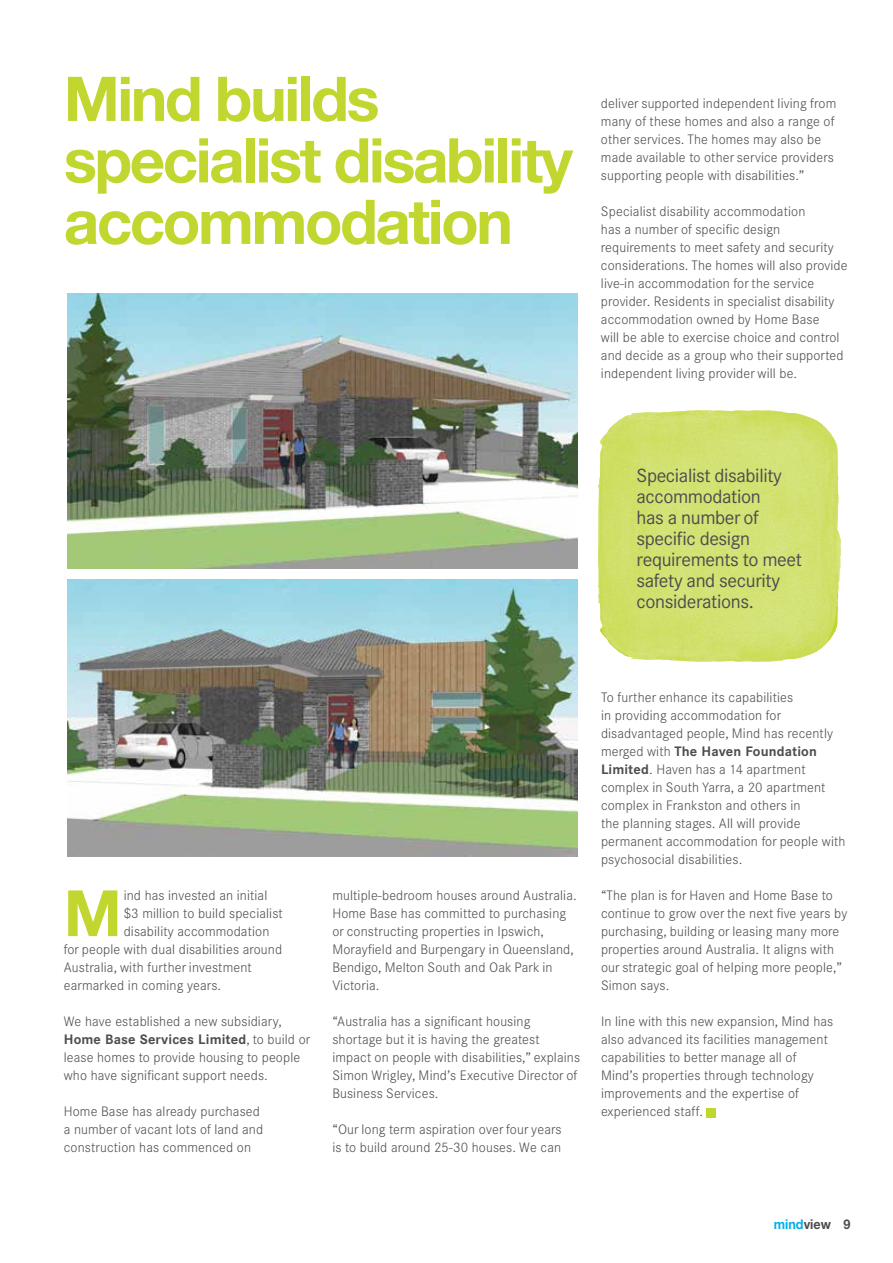
<style>
.page{position:relative;width:893px;height:1263px;background:#fff}
.page>*{position:absolute;margin:0;border:0;box-sizing:border-box;transform-origin:0 0}
.t1{font:700 63.9px "Helvetica Neue LT Std";color:#c1d72f}
.t2{font:700 61.8px/61.5px "Helvetica Neue LT Std";letter-spacing:-.04em;color:#c1d72f}
.t3{font:18.75px/21px "Corporate SBQ";letter-spacing:-.02em;color:#4d4d4f}
.t4{font:300 13.5px/18px "Corporate SBQ";letter-spacing:.01em;color:#4d4d4f}
.t5{font:700 13.5px "Helvetica Neue LT Std";color:#4d4d4f;scale:.93 1}
.s1{font-weight:700}
.s2{color:#00aeef}
</style>
<div class="page">
<svg style="left:598px;top:410px;width:243px;height:252px;background:#d4e276"></svg>
<img style="left:631px;top:410px;width:127px;height:4px">
<img style="left:68px;top:579px;width:510px;height:277px">
<img style="left:68px;top:294px;width:510px;height:275px">
<div style="left:706px;top:1108px;width:10px;height:10px;background:#c1d72f"></div>
<h2 class="t2" style="left:64px;top:67px;width:511px">Mind builds specialist disability accommodation</h2>
<p class="t4" style="left:601px;top:94px;width:237px">deliver supported independent living from many of these homes and also a range of other services. The homes may also be made available to other service providers supporting people with disabilities.”</p>
<p class="t4" style="left:601px;top:202px;width:248px">Specialist disability accommodation<br>has a number of specific design requirements to meet safety and security considerations. The homes will also provide live-in accommodation for the service provider. Residents in specialist disability accommodation owned by Home Base<br>will be able to exercise choice and control and decide as a group who their supported independent living provider will be.</p>
<h3 class="t3" style="left:636px;top:465px;width:167px">Specialist disability accommodation<br>has a number of specific design requirements to meet safety and security considerations.</h3>
<h1 class="t1" style="left:64px;top:874px;width:59px">M</h1>
<p class="t4" style="left:124px;top:886px;width:145px">ind has invested an initial</p>
<p class="t4" style="left:124px;top:904px;width:161px">$3 million to build specialist</p>
<p class="t4" style="left:124px;top:922px;width:147px">disability accommodation</p>
<p class="t4" style="left:64px;top:940px;width:220px">for people with dual disabilities around</p>
<p class="t4" style="left:64px;top:958px;width:190px">Australia, with further investment</p>
<p class="t4" style="left:64px;top:976px;width:159px">earmarked in coming years.</p>
<p class="t4" style="left:64px;top:1012px;width:248px">We have established a new subsidiary, <span class="s1">Home Base Services Limited</span>, to build or lease homes to provide housing to people who have significant support needs.</p>
<p class="t4" style="left:64px;top:1102px;width:201px">Home Base has already purchased a number of vacant lots of land and construction has commenced on</p>
<p class="t4" style="left:332px;top:886px;width:246px">multiple-bedroom houses around Australia.<br>Home Base has committed to purchasing or constructing properties in Ipswich, Morayfield and Burpengary in Queensland, Bendigo, Melton South and Oak Park in Victoria.</p>
<p class="t4" style="left:332px;top:1012px;width:249px">“Australia has a significant housing shortage but it is having the greatest impact on people with disabilities,” explains Simon Wrigley, Mind’s Executive Director of Business Services.</p>
<p class="t4" style="left:332px;top:1120px;width:231px">“Our long term aspiration over four years is to build around 25-30 houses. We can</p>
<p class="t4" style="left:601px;top:688px;width:246px">To further enhance its capabilities<br>in providing accommodation for disadvantaged people, Mind has recently merged with <span class="s1">The Haven Foundation Limited</span>. Haven has a 14 apartment complex in South Yarra, a 20 apartment complex in Frankston and others in<br>the planning stages. All will provide permanent accommodation for people with psychosocial disabilities.</p>
<p class="t4" style="left:601px;top:886px;width:248px">“The plan is for Haven and Home Base to continue to grow over the next five years by purchasing, building or leasing many more properties around Australia. It aligns with our strategic goal of helping more people,” Simon says.</p>
<p class="t4" style="left:601px;top:1012px;width:234px">In line with this new expansion, Mind has also advanced its facilities management capabilities to better manage all of Mind’s properties through technology improvements and the expertise of experienced staff.</p>
<p class="t5" style="left:774px;top:1215px;width:84px"><span class="s2">mind</span>view 9</p>
</div>
